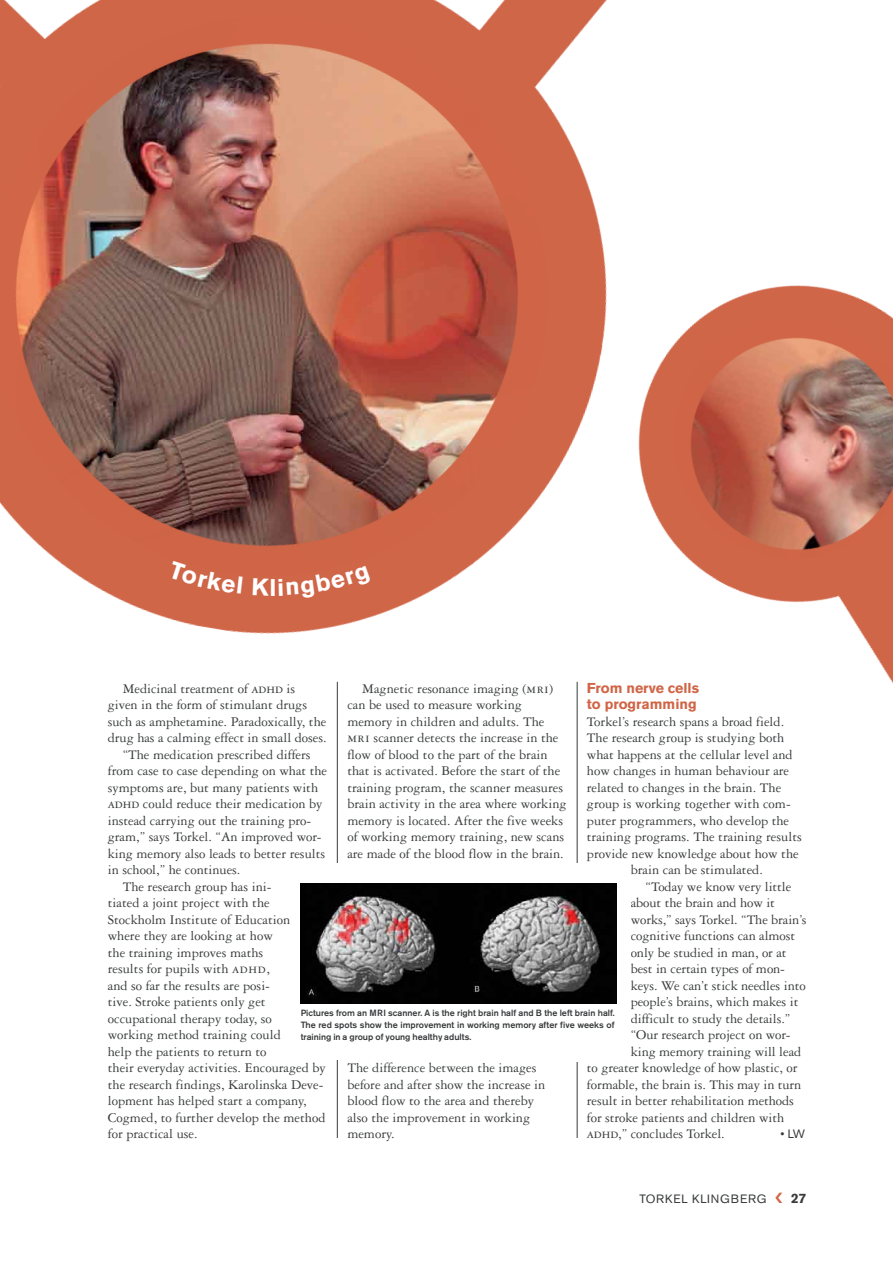
<style>
.page{position:relative;width:893px;height:1263px;background:#fff}
.page>*{position:absolute;margin:0;border:0;box-sizing:border-box;transform-origin:0 0}
.t1{font:700 24px "Akzidenz Grotesk BE";color:#fff}
.t2{font:14.25px/16.5px "Garamond Three";color:#383a3b}
.t3{font:700 14.25px/16.5px "Akzidenz Grotesk BE";color:#d06547}
.t4{font:700 13.5px "Akzidenz Grotesk BE";color:#383a3b}
.t5{font:12px "Akzidenz Grotesk BE";letter-spacing:.06em;color:#383a3b}
.t6{font:500 9px/12px "Akzidenz Grotesk BE";color:#383a3b;text-align:justify}
.s1{font-family:"Garamond Three SC"}
</style>
<div class="page">
<hr style="left:337px;top:682px;width:1px;height:456px;background:#383a3b">
<hr style="left:577px;top:682px;width:1px;height:456px;background:#383a3b">
<img style="left:0;top:0;width:607px;height:691px">
<div style="left:292px;top:863px;width:339px;height:190px;background:#fff"></div>
<img style="left:300px;top:883px;width:316px;height:120px">
<img style="left:581px;top:91px;width:312px;height:600px">
<div style="left:332px;top:1046px;width:11px;height:14px;background:#fff"></div>
<div style="left:571px;top:1047px;width:11px;height:14px;background:#fff"></div>
<div style="left:168px;top:561px;width:75px;height:33px;background:#d06648"></div>
<svg style="left:253px;top:578px;width:16px;height:18px"></svg>
<div style="left:279px;top:566px;width:92px;height:32px;background:#d06648"></div>
<h1 class="t1" style="left:269px;top:573px;width:9px">l</h1>
<p class="t3" style="left:587px;top:680px;width:114px">From nerve cells to programming</p>
<p class="t2" style="left:587px;top:713px;width:199px">Torkel’s research spans a broad field.</p>
<p class="t2" style="left:587px;top:730px;width:199px">The research group is studying both</p>
<p class="t2" style="left:587px;top:746px;width:207px">what happens at the cellular level and</p>
<p class="t2" style="left:587px;top:763px;width:204px">how changes in human behaviour are</p>
<p class="t2" style="left:587px;top:779px;width:196px">related to changes in the brain. The</p>
<p class="t2" style="left:587px;top:796px;width:205px">group is working together with com-</p>
<p class="t2" style="left:587px;top:812px;width:204px">puter programmers, who develop the</p>
<p class="t2" style="left:587px;top:829px;width:216px">training programs. The training results</p>
<p class="t2" style="left:587px;top:845px;width:213px">provide new knowledge about how the</p>
<p class="t2" style="left:631px;top:862px;width:134px">brain can be stimulated.</p>
<p class="t2" style="left:646px;top:878px;width:147px">“Today we know very little</p>
<p class="t2" style="left:631px;top:895px;width:146px">about the brain and how it</p>
<p class="t2" style="left:631px;top:911px;width:177px">works,” says Torkel. “The brain’s</p>
<p class="t2" style="left:631px;top:928px;width:166px">cognitive functions can almost</p>
<p class="t2" style="left:631px;top:944px;width:157px">only be studied in man, or at</p>
<p class="t2" style="left:631px;top:961px;width:156px">best in certain types of mon-</p>
<p class="t2" style="left:631px;top:977px;width:177px">keys. We can’t stick needles into</p>
<p class="t2" style="left:631px;top:994px;width:169px">people’s brains, which makes it</p>
<p class="t2" style="left:631px;top:1010px;width:161px">difficult to study the details.”</p>
<p class="t2" style="left:631px;top:1027px;width:161px">“Our research project on wor-</p>
<p class="t2" style="left:631px;top:1043px;width:172px">king memory training will lead</p>
<p class="t2" style="left:587px;top:1060px;width:212px">to greater knowledge of how plastic, or</p>
<p class="t2" style="left:587px;top:1076px;width:216px">formable, the brain is. This may in turn</p>
<p class="t2" style="left:587px;top:1093px;width:209px">result in better rehabilitation methods</p>
<p class="t2" style="left:587px;top:1109px;width:199px">for stroke patients and children with</p>
<p class="t2" style="left:587px;top:1126px;width:139px"><span class="s1">adhd</span>,” concludes Torkel.</p>
<p class="t5" style="left:780px;top:1127px;width:26px">• LW</p>
<p class="t2" style="left:123px;top:680px;width:174px">Medicinal treatment of <span class="s1">adhd</span> is</p>
<p class="t2" style="left:108px;top:697px;width:201px">given in the form of stimulant drugs</p>
<p class="t2" style="left:108px;top:713px;width:220px">such as amphetamine. Paradoxically, the</p>
<p class="t2" style="left:108px;top:730px;width:220px">drug has a calming effect in small doses.</p>
<p class="t2" style="left:123px;top:746px;width:189px">“The medication prescribed differs</p>
<p class="t2" style="left:108px;top:763px;width:221px">from case to case depending on what the</p>
<p class="t2" style="left:108px;top:779px;width:212px">symptoms are, but many patients with</p>
<p class="t2" style="left:108px;top:796px;width:216px"><span class="s1">adhd</span> could reduce their medication by</p>
<p class="t2" style="left:108px;top:812px;width:205px">instead carrying out the training pro-</p>
<p class="t2" style="left:108px;top:829px;width:215px">gram,” says Torkel. “An improved wor-</p>
<p class="t2" style="left:108px;top:845px;width:219px">king memory also leads to better results</p>
<p class="t2" style="left:108px;top:862px;width:134px">in school,” he continues.</p>
<p class="t2" style="left:123px;top:878px;width:150px">The research group has ini-</p>
<p class="t2" style="left:108px;top:895px;width:163px">tiated a joint project with the</p>
<p class="t2" style="left:108px;top:911px;width:184px">Stockholm Institute of Education</p>
<p class="t2" style="left:108px;top:928px;width:167px">where they are looking at how</p>
<p class="t2" style="left:108px;top:944px;width:157px">the training improves maths</p>
<p class="t2" style="left:108px;top:961px;width:164px">results for pupils with <span class="s1">adhd</span>,</p>
<p class="t2" style="left:108px;top:977px;width:164px">and so far the results are posi-</p>
<p class="t2" style="left:108px;top:994px;width:159px">tive. Stroke patients only get</p>
<p class="t2" style="left:108px;top:1010px;width:166px">occupational therapy today, so</p>
<p class="t2" style="left:108px;top:1027px;width:174px">working method training could</p>
<p class="t2" style="left:108px;top:1043px;width:160px">help the patients to return to</p>
<p class="t2" style="left:108px;top:1060px;width:220px">their everyday activities. Encouraged by</p>
<p class="t2" style="left:108px;top:1076px;width:217px">the research findings, Karolinska Deve-</p>
<p class="t2" style="left:108px;top:1093px;width:200px">lopment has helped start a company,</p>
<p class="t2" style="left:108px;top:1109px;width:219px">Cogmed, to further develop the method</p>
<p class="t2" style="left:108px;top:1126px;width:91px">for practical use.</p>
<p class="t2" style="left:347px;top:680px;width:221px;text-indent:15px">Magnetic resonance imaging (<span class="s1">mri</span>) can be used to measure working memory in children and adults. The <span class="s1">mri</span> scanner detects the increase in the flow of blood to the part of the brain that is activated. Before the start of the training program, the scanner measures brain activity in the area where working memory is located. After the five weeks of working memory training, new scans are made of the blood flow in the brain.</p>
<p class="t6" style="left:301px;top:1007px;width:316px">Pictures from an MRI scanner. A is the right brain half and B the left brain half.<br>The red spots show the improvement in working memory after five weeks of training in a group of young healthy adults.</p>
<p class="t2" style="left:347px;top:1060px;width:199px">The difference between the images before and after show the increase in blood flow to the area and thereby also the improvement in working memory.</p>
<p class="t5" style="left:639px;top:1191px;width:129px">TORKEL KLINGBERG</p>
<p class="t4" style="left:791px;top:1190px;width:17px">27</p>
</div>
